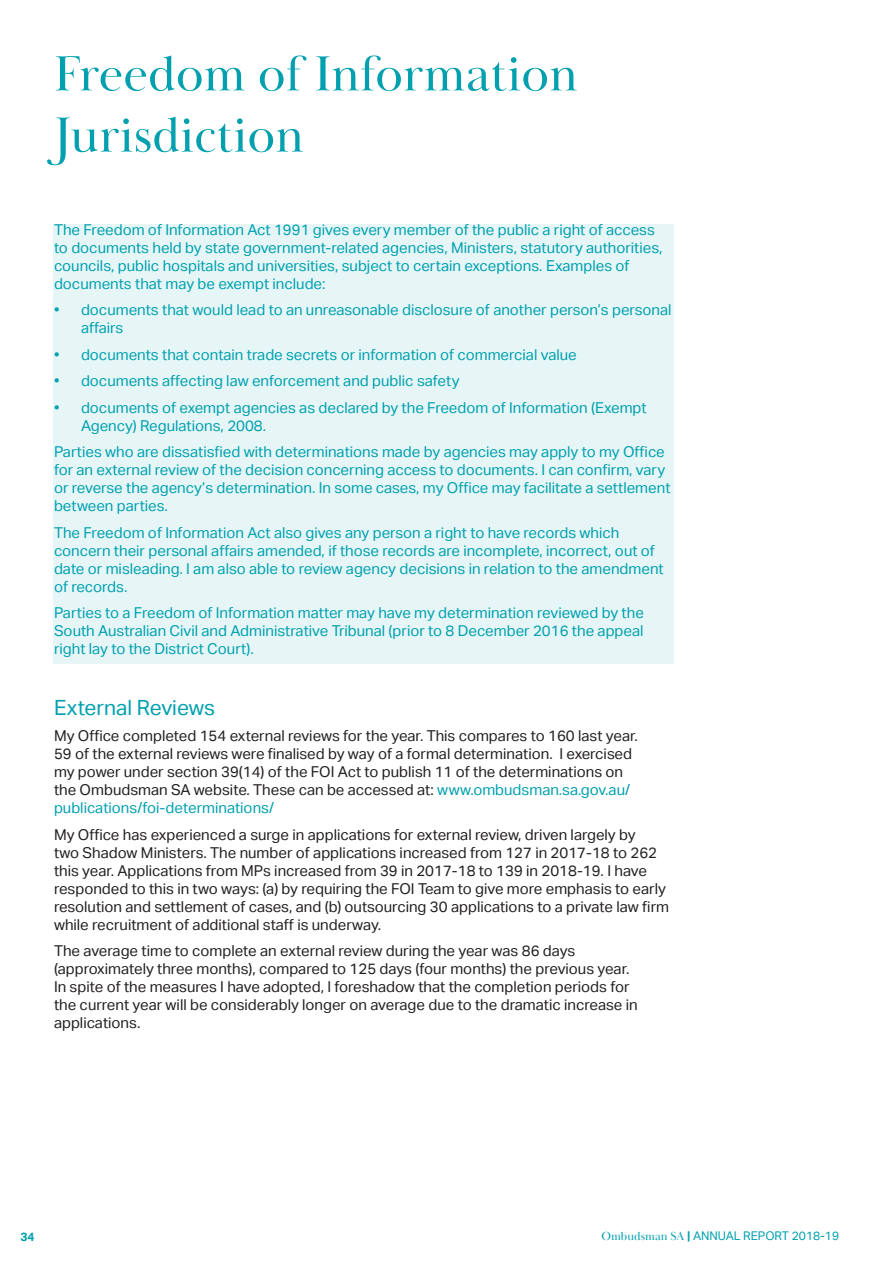
<style>
.page{position:relative;width:893px;height:1263px;background:#fff}
.page>*{position:absolute;margin:0;border:0;box-sizing:border-box;transform-origin:0 0}
.t1{font:51px "Baskerville Display PT";color:#00a0af}
.t2{font:21px "Aktiv Grotesk";color:#00a0af}
.t3{font:15px/18px "Aktiv Grotesk";color:#00a0af}
.t4{font:15px/18px "Aktiv Grotesk";color:#231f20}
.t5{font:12px "Aktiv Grotesk";color:#00a0af}
.t6{font:700 12px "Aktiv Grotesk";color:#00a0af}
.s1{color:#00a0af}
.s2{font-family:"Baskerville Display PT"}
.s3{font-weight:700}
</style>
<div class="page">
<div style="left:53px;top:224px;width:621px;height:439px;background:#e6f6f7"></div>
<p class="t1" style="left:54px;top:43px;width:525px">Freedom of Information</p>
<p class="t1" style="left:54px;top:104px;width:251px">Jurisdiction</p>
<p class="t3" style="left:54px;top:221px;width:610px">The Freedom of Information Act 1991 gives every member of the public a right of access to documents held by state government-related agencies, Ministers, statutory authorities, councils, public hospitals and universities, subject to certain exceptions. Examples of documents that may be exempt include:</p>
<p class="t3" style="left:81px;top:301px;width:592px;text-indent:-27px">• documents that would lead to an unreasonable disclosure of another person’s personal affairs</p>
<p class="t3" style="left:54px;top:346px;width:524px">• documents that contain trade secrets or information of commercial value</p>
<p class="t3" style="left:54px;top:372px;width:407px">• documents affecting law enforcement and public safety</p>
<p class="t3" style="left:81px;top:399px;width:567px;text-indent:-27px">• documents of exempt agencies as declared by the Freedom of Information (Exempt<br>Agency) Regulations, 2008.</p>
<p class="t3" style="left:54px;top:443px;width:618px">Parties who are dissatisfied with determinations made by agencies may apply to my Office for an external review of the decision concerning access to documents. I can confirm, vary or reverse the agency’s determination. In some cases, my Office may facilitate a settlement between parties.</p>
<p class="t3" style="left:54px;top:524px;width:611px">The Freedom of Information Act also gives any person a right to have records which concern their personal affairs amended, if those records are incomplete, incorrect, out of date or misleading. I am also able to review agency decisions in relation to the amendment of records.</p>
<p class="t3" style="left:54px;top:604px;width:591px;text-align:justify">Parties to a Freedom of Information matter may have my determination reviewed by the South Australian Civil and Administrative Tribunal (prior to 8 December 2016 the appeal right lay to the District Court).</p>
<p class="t2" style="left:54px;top:695px;width:163px">External Reviews</p>
<p class="t4" style="left:54px;top:727px;width:585px">My Office completed 154 external reviews for the year. This compares to 160 last year.<br>59 of the external reviews were finalised by way of a formal determination. I exercised my power under section 39(14) of the FOI Act to publish 11 of the determinations on the Ombudsman SA website. These can be accessed at: <span class="s1">www.ombudsman.sa.gov.au/ publications/foi-determinations/</span></p>
<p class="t4" style="left:54px;top:825px;width:617px">My Office has experienced a surge in applications for external review, driven largely by<br>two Shadow Ministers. The number of applications increased from 127 in 2017-18 to 262 this year. Applications from MPs increased from 39 in 2017-18 to 139 in 2018-19. I have responded to this in two ways: (a) by requiring the FOI Team to give more emphasis to early resolution and settlement of cases, and (b) outsourcing 30 applications to a private law firm while recruitment of additional staff is underway.</p>
<p class="t4" style="left:54px;top:942px;width:585px">The average time to complete an external review during the year was 86 days (approximately three months), compared to 125 days (four months) the previous year.<br>In spite of the measures I have adopted, I foreshadow that the completion periods for the current year will be considerably longer on average due to the dramatic increase in applications.</p>
<p class="t6" style="left:21px;top:1229px;width:16px">34</p>
<p class="t5" style="left:602px;top:1229px;width:239px"><span class="s2">Ombudsman SA</span> <span class="s3">|</span> ANNUAL REPORT 2018-19</p>
</div>
